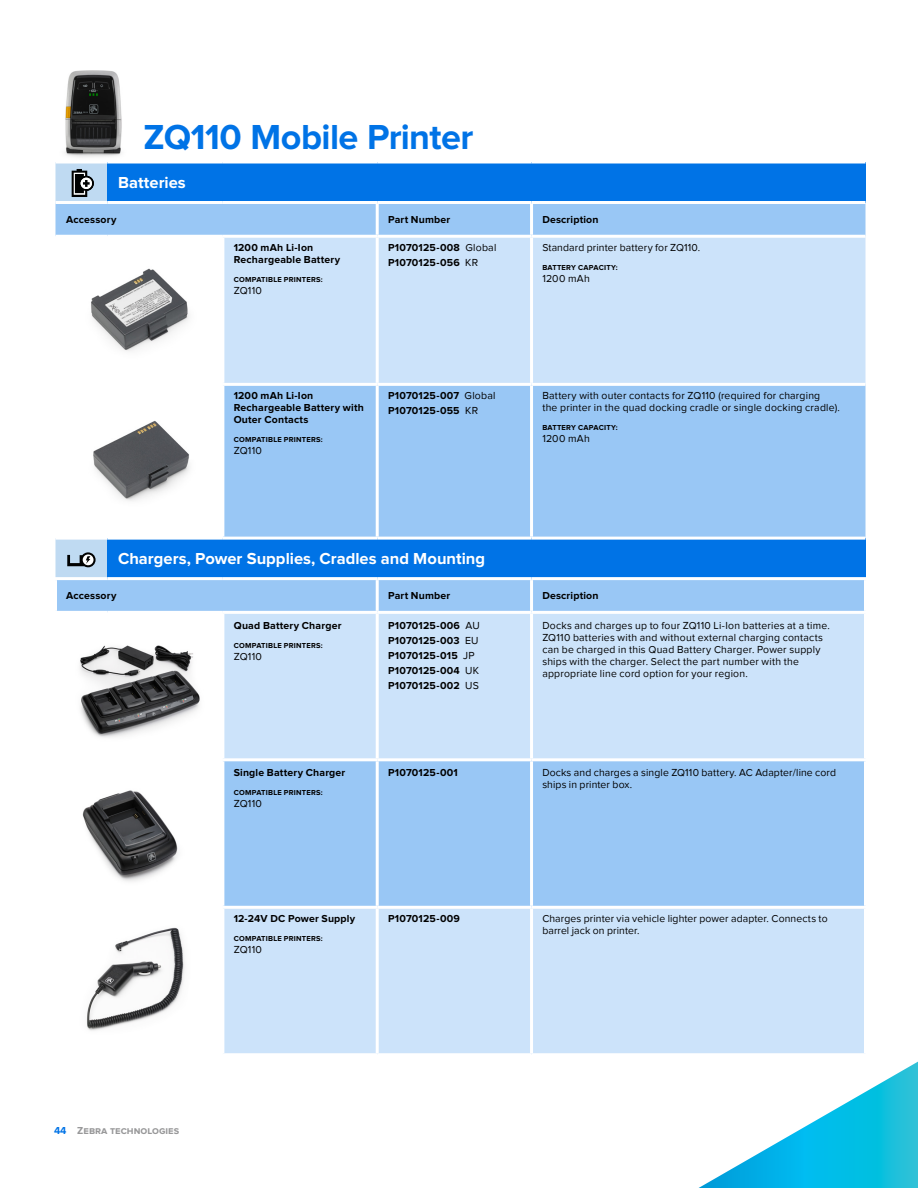
<style>
.page{position:relative;width:918px;height:1188px;background:#fff}
.page>*{position:absolute;margin:0;border:0;box-sizing:border-box;transform-origin:0 0}
.t1{font:700 36px "Proxima Nova";letter-spacing:-.02em;color:#0073e6}
.t2{font:700 16.5px "Proxima Nova";color:#fff}
.t3{font:10.5px/12px "Proxima Nova";letter-spacing:.02em;color:#000}
.t4{font:700 10.5px/15px "Proxima Nova";letter-spacing:.02em;color:#000}
.t5{font:700 10.5px "Proxima Nova";color:#989899}
.t6{font:700 7.5px "Proxima Nova";letter-spacing:.025em;color:#000}
.s1{font-weight:400}
.s2{color:#0073e6}
</style>
<div class="page">
<div style="left:224px;top:614px;width:640px;height:439px;background:#cce3fa"></div>
<div style="left:224px;top:761px;width:640px;height:145px;background:#99c7f5"></div>
<hr style="left:376px;top:614px;width:3px;height:144px;background:#fff">
<hr style="left:530px;top:614px;width:3px;height:144px;background:#fff">
<hr style="left:223px;top:758px;width:154px;height:3px;background:#fff">
<hr style="left:377px;top:758px;width:155px;height:3px;background:#fff">
<hr style="left:376px;top:761px;width:3px;height:145px;background:#fff">
<hr style="left:532px;top:758px;width:335px;height:3px;background:#fff">
<hr style="left:530px;top:761px;width:3px;height:145px;background:#fff">
<hr style="left:223px;top:906px;width:154px;height:3px;background:#fff">
<hr style="left:377px;top:906px;width:155px;height:3px;background:#fff">
<hr style="left:376px;top:909px;width:3px;height:144px;background:#fff">
<hr style="left:532px;top:906px;width:335px;height:3px;background:#fff">
<hr style="left:530px;top:909px;width:3px;height:144px;background:#fff">
<svg style="left:56px;top:162px;width:810px;height:450px;background:#9dc7f1"></svg>
<img style="left:80px;top:645px;width:120px;height:93px">
<img style="left:82px;top:790px;width:96px;height:92px">
<img style="left:87px;top:927px;width:98px;height:104px">
<img style="left:65px;top:71px;width:57px;height:87px">
<svg style="left:699px;top:1062px;width:219px;height:126px"></svg>
<h1 class="t1" style="left:144px;top:120px;width:331px">ZQ110 Mobile Printer</h1>
<h2 class="t2" style="left:118px;top:175px;width:69px">Batteries</h2>
<p class="t4" style="left:66px;top:212px;width:52px">Accessory</p>
<p class="t4" style="left:388px;top:212px;width:64px">Part Number</p>
<p class="t4" style="left:542px;top:212px;width:58px">Description</p>
<p class="t4" style="left:234px;top:242px;width:108px;line-height:12px">1200 mAh Li-Ion<br>Rechargeable Battery</p>
<p class="t6" style="left:234px;top:276px;width:91px">COMPATIBLE PRINTERS:</p>
<p class="t3" style="left:234px;top:285px;width:30px">ZQ110</p>
<p class="t4" style="left:388px;top:241px;width:110px">P1070125-008 <span class="s1">Global<br></span>P1070125-056 <span class="s1">KR</span></p>
<p class="t3" style="left:542px;top:242px;width:159px">Standard printer battery for ZQ110.</p>
<p class="t6" style="left:542px;top:264px;width:77px">BATTERY CAPACITY:</p>
<p class="t3" style="left:542px;top:273px;width:49px">1200 mAh</p>
<p class="t4" style="left:234px;top:390px;width:132px;line-height:12px">1200 mAh Li-Ion<br>Rechargeable Battery with<br>Outer Contacts</p>
<p class="t6" style="left:234px;top:436px;width:91px">COMPATIBLE PRINTERS:</p>
<p class="t3" style="left:234px;top:445px;width:30px">ZQ110</p>
<p class="t4" style="left:388px;top:389px;width:109px">P1070125-007 <span class="s1">Global<br></span>P1070125-055 <span class="s1">KR</span></p>
<p class="t3" style="left:542px;top:390px;width:299px">Battery with outer contacts for ZQ110 (required for charging<br>the printer in the quad docking cradle or single docking cradle).</p>
<p class="t6" style="left:542px;top:425px;width:77px">BATTERY CAPACITY:</p>
<p class="t3" style="left:542px;top:433px;width:49px">1200 mAh</p>
<h2 class="t2" style="left:118px;top:551px;width:369px">Chargers, Power Supplies, Cradles and Mounting</h2>
<p class="t4" style="left:66px;top:588px;width:52px">Accessory</p>
<p class="t4" style="left:388px;top:588px;width:64px">Part Number</p>
<p class="t4" style="left:542px;top:588px;width:58px">Description</p>
<p class="t4" style="left:234px;top:618px;width:109px">Quad Battery Charger</p>
<p class="t6" style="left:234px;top:642px;width:91px">COMPATIBLE PRINTERS:</p>
<p class="t3" style="left:234px;top:650px;width:30px">ZQ110</p>
<p class="t4" style="left:388px;top:618px;width:93px">P1070125-006 <span class="s1">AU<br></span>P1070125-003 <span class="s1">EU<br></span>P1070125-015 <span class="s1">JP<br></span>P1070125-004 <span class="s1">UK<br></span>P1070125-002 <span class="s1">US</span></p>
<p class="t3" style="left:542px;top:619px;width:289px">Docks and charges up to four ZQ110 Li-Ion batteries at a time.<br>ZQ110 batteries with and without external charging contacts can be charged in this Quad Battery Charger. Power supply ships with the charger. Select the part number with the appropriate line cord option for your region.</p>
<p class="t4" style="left:234px;top:766px;width:113px">Single Battery Charger</p>
<p class="t6" style="left:234px;top:789px;width:91px">COMPATIBLE PRINTERS:</p>
<p class="t3" style="left:234px;top:798px;width:30px">ZQ110</p>
<p class="t4" style="left:388px;top:766px;width:71px">P1070125-001</p>
<p class="t3" style="left:542px;top:767px;width:295px">Docks and charges a single ZQ110 battery. AC Adapter / line cord ships in printer box.</p>
<p class="t4" style="left:234px;top:912px;width:123px">12-24V DC Power Supply</p>
<p class="t6" style="left:234px;top:935px;width:91px">COMPATIBLE PRINTERS:</p>
<p class="t3" style="left:234px;top:944px;width:30px">ZQ110</p>
<p class="t4" style="left:388px;top:912px;width:73px">P1070125-009</p>
<p class="t3" style="left:542px;top:913px;width:287px">Charges printer via vehicle lighter power adapter. Connects to barrel jack on printer.</p>
<p class="t5" style="left:54px;top:1126px;width:127px"><span class="s2">44</span> Zebra technologies</p>
</div>
